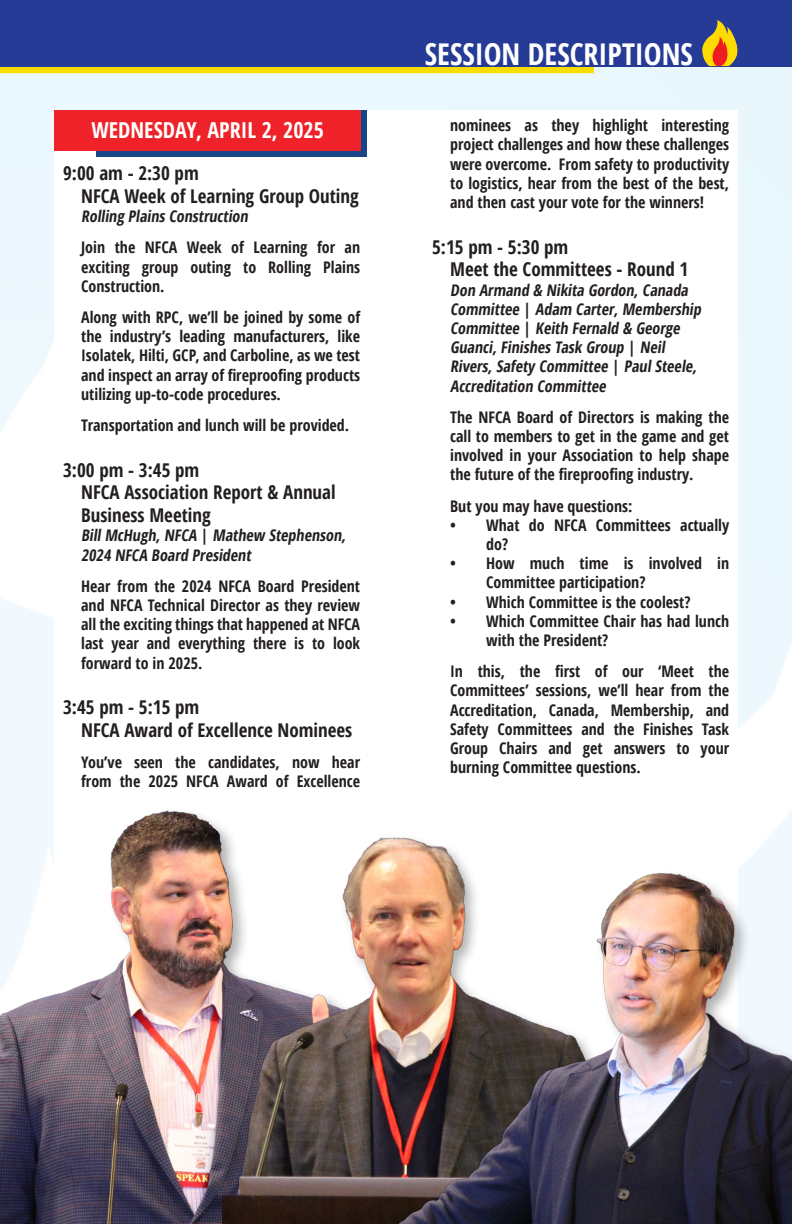
<style>
.page{position:relative;width:792px;height:1224px;background:#fff}
.page>*{position:absolute;margin:0;border:0;box-sizing:border-box;transform-origin:0 0}
.t1{font:700 condensed 30px "Open Sans";color:#fff}
.t2{font:700 condensed 22px "Open Sans";color:#fff}
.t3{font:700 condensed 19px/22.8px "Open Sans";color:#231f20}
.t4{font:700 condensed 16px/19.2px "Open Sans";color:#231f20;text-align:justify}
</style>
<div class="page">
<img style="left:0;top:66px;width:792px;height:742px">
<div style="left:54px;top:110px;width:684px;height:1015px;background:#fff"></div>
<svg style="left:0;top:66px;width:594px;height:7px;background:#dbc51a"></svg>
<div style="left:0;top:0;width:792px;height:66px;background:#263b96"></div>
<svg style="left:702px;top:20px;width:35px;height:46px"></svg>
<div style="left:96px;top:110px;width:271px;height:47px;background:#174587"></div>
<div style="left:55px;top:110px;width:306px;height:40px;background:#ee2228"></div>
<img style="left:0;top:808px;width:222px;height:416px">
<img style="left:222px;top:829px;width:174px;height:395px">
<img style="left:307px;top:806px;width:485px;height:417px">
<p class="t2" style="left:91px;top:115px;width:234px">WEDNESDAY, APRIL 2, 2025</p>
<p class="t3" style="left:63px;top:161px;width:137px">9:00 am - 2:30 pm</p>
<p class="t3" style="left:81px;top:184px;width:279px">NFCA Week of Learning Group Outing</p>
<p class="t4" style="left:81px;top:206px;width:171px">Rolling Plains Construction</p>
<p class="t4" style="left:81px;top:238px;width:281px">Join the NFCA Week of Learning for an exciting group outing to Rolling Plains Construction.</p>
<p class="t4" style="left:81px;top:307px;width:281px">Along with RPC, we’ll be joined by some of the industry’s leading manufacturers, like Isolatek, Hilti, GCP, and Carboline, as we test and inspect an array of fireproofing products utilizing up-to-code procedures.</p>
<p class="t4" style="left:81px;top:415px;width:270px">Transportation and lunch will be provided.</p>
<p class="t3" style="left:63px;top:458px;width:138px">3:00 pm - 3:45 pm</p>
<p class="t3" style="left:81px;top:481px;width:256px">NFCA Association Report &amp; Annual<br>Business Meeting</p>
<p class="t4" style="left:81px;top:526px;width:269px">BillMcHugh,NFCA | Mathew Stephenson,<br>2024 NFCA Board President</p>
<p class="t4" style="left:81px;top:576px;width:281px">Hear from the 2024 NFCA Board President and NFCA Technical Director as they review all the exciting things that happened at NFCA last year and everything there is to look forward to in 2025.</p>
<p class="t3" style="left:63px;top:695px;width:138px">3:45 pm - 5:15 pm</p>
<p class="t3" style="left:81px;top:718px;width:273px">NFCA Award of Excellence Nominees</p>
<p class="t4" style="left:81px;top:752px;width:281px">You’ve seen the candidates, now hear from the 2025 NFCA Award of Excellence</p>
<p class="t1" style="left:425px;top:33px;width:270px">SESSION DESCRIPTIONS</p>
<p class="t4" style="left:450px;top:115px;width:281px">nominees as they highlight interesting project challenges and how these challenges were overcome. From safety to productivity to logistics, hear from the best of the best, and then cast your vote for the winners!</p>
<p class="t3" style="left:432px;top:235px;width:138px">5:15 pm - 5:30 pm</p>
<p class="t3" style="left:450px;top:258px;width:240px">Meet the Committees - Round 1</p>
<p class="t4" style="left:450px;top:280px;width:255px;text-align:left">Don Armand &amp; Nikita Gordon,Canada Committee | Adam Carter,Membership Committee | Keith Fernald &amp; George Guanci,Finishes Task Group | Neil Rivers,Safety Committee | PaulSteele, Accreditation Committee</p>
<p class="t4" style="left:450px;top:407px;width:281px">The NFCA Board of Directors is making the call to members to get in the game and get involved in your Association to help shape the future of the fireproofing industry.</p>
<p class="t4" style="left:450px;top:496px;width:184px">But you may have questions:</p>
<p class="t4" style="left:486px;top:515px;width:245px;text-indent:-36px">• What do NFCA Committees actually do?</p>
<p class="t4" style="left:486px;top:553px;width:244px;text-indent:-36px">• How much time is involved in<br>Committee participation?</p>
<p class="t4" style="left:450px;top:592px;width:242px">• Which Committee is the coolest?</p>
<p class="t4" style="left:486px;top:611px;width:245px;text-indent:-36px">• Which Committee Chair has had lunch with the President?</p>
<p class="t4" style="left:450px;top:661px;width:281px">In this, the first of our ‘Meet the Committees’ sessions, we’ll hear from the Accreditation, Canada, Membership, and Safety Committees and the Finishes Task Group Chairs and get answers to your burning Committee questions.</p>
</div>
